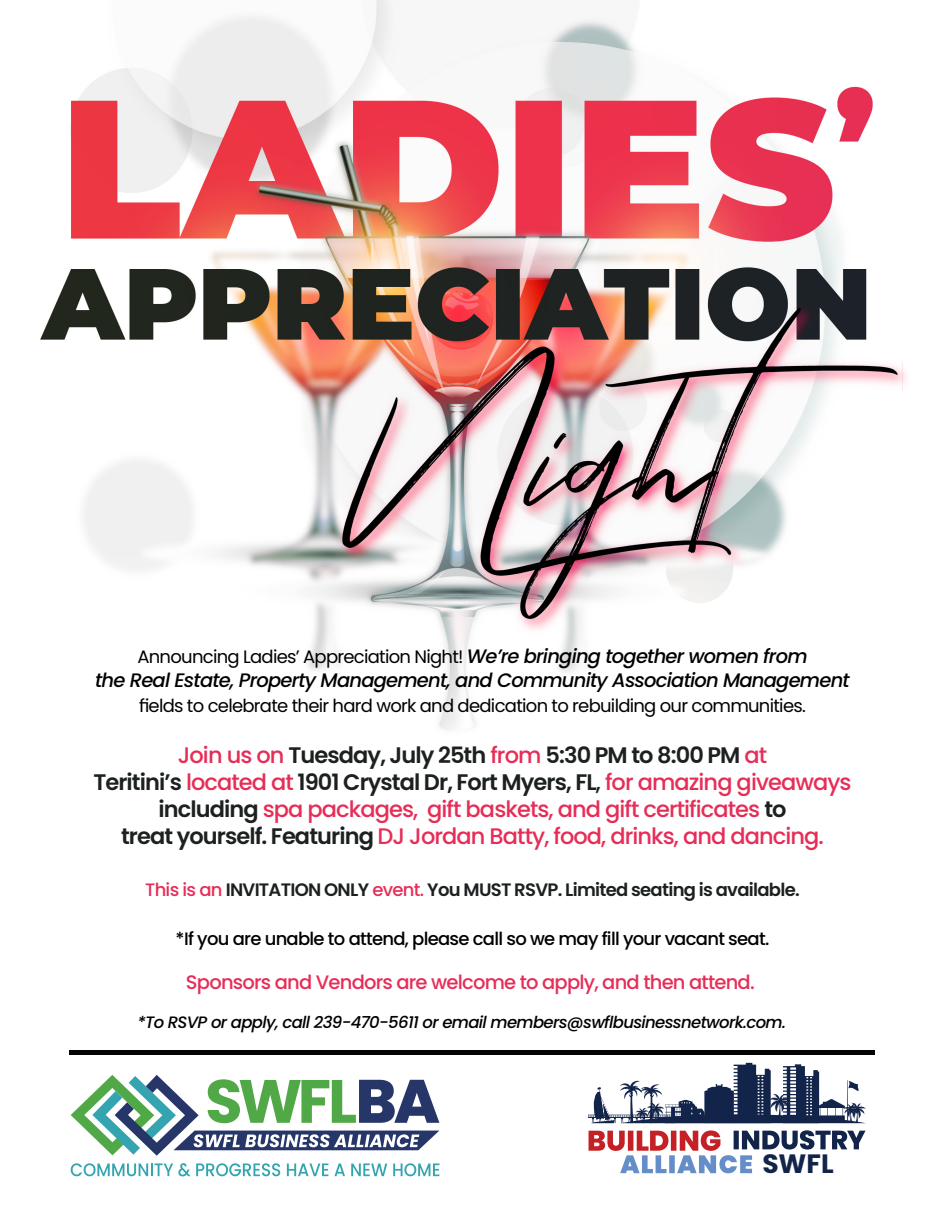
<style>
.page{position:relative;width:945px;height:1215px;background:#fff}
.page>*{position:absolute;margin:0;border:0;box-sizing:border-box;transform-origin:0 0}
.t1{font:700 26.55px "Poppins";color:#12244a}
.t2{font:500 22.5px "Poppins";letter-spacing:-.04em;color:#e62d58}
.t3{font:600 22.5px "Poppins";letter-spacing:-.04em;color:#1c2021}
.t4{font:italic 500 19.5px "Poppins";letter-spacing:-.04em;color:#000}
.t5{font:500 19.5px "Poppins";letter-spacing:-.04em;color:#e62d58}
.t6{font:18px "Poppins";letter-spacing:-.04em;color:#000}
.t7{font:600 18px "Poppins";letter-spacing:-.04em;color:#1c2021}
.t8{font:500 18px "Poppins";letter-spacing:-.04em;color:#000}
.t9{font:italic 500 16.5px "Poppins";letter-spacing:-.04em;color:#000}
.s1{font-weight:500;font-style:italic;font-size:19.5px}
.s2{font-weight:500;color:#e62d58}
.s3{font-weight:500}
.s4{font-weight:600;color:#1c2021}
</style>
<div class="page">
<img style="left:40px;top:0;width:867px;height:730px">
<svg style="left:71px;top:1163px;width:209px;height:13px"></svg>
<svg style="left:287px;top:1163px;width:41px;height:13px"></svg>
<svg style="left:334px;top:1163px;width:11px;height:13px"></svg>
<svg style="left:351px;top:1163px;width:36px;height:13px"></svg>
<svg style="left:393px;top:1163px;width:46px;height:13px"></svg>
<svg style="left:71px;top:1075px;width:368px;height:81px"></svg>
<div style="left:70px;top:1050px;width:805px;height:5px;background:#040503"></div>
<svg style="left:588px;top:1063px;width:278px;height:60px"></svg>
<svg style="left:589px;top:1130px;width:277px;height:43px"></svg>
<p class="t6" style="left:137px;top:646px;width:672px">Announcing Ladies’ Appreciation Night! <span class="s1">We’re bringing together women from</span></p>
<p class="t4" style="left:95px;top:669px;width:756px">the Real Estate, Property Management, and Community Association Management</p>
<p class="t6" style="left:139px;top:695px;width:668px">fields to celebrate their hard work and dedication to rebuilding our communities.</p>
<p class="t3" style="left:178px;top:742px;width:591px"><span class="s2">Join us on</span> Tuesday, July 25th <span class="s2">from</span> 5:30 PM to 8:00 PM <span class="s2">at</span></p>
<p class="t3" style="left:93px;top:769px;width:760px">Teritini’s <span class="s2">located at</span> 1901 Crystal Dr, Fort Myers, FL<span class="s3">,</span> <span class="s2">for amazing giveaways</span></p>
<p class="t2" style="left:158px;top:796px;width:630px"><span class="s4">including</span> spa packages, gift baskets, and gift certificates <span class="s4">to</span></p>
<p class="t2" style="left:121px;top:823px;width:704px"><span class="s4">treat yourself. Featuring</span> DJ Jordan Batty, food, drinks, and dancing.</p>
<p class="t7" style="left:145px;top:879px;width:656px"><span class="s2">This is an</span> INVITATION ONLY <span class="s2">event.</span> You MUST RSVP. Limited seating is available.</p>
<p class="t8" style="left:176px;top:928px;width:595px">*If you are unable to attend, please call so we may fill your vacant seat.</p>
<p class="t5" style="left:186px;top:971px;width:570px">Sponsors and Vendors are welcome to apply, and then attend.</p>
<p class="t9" style="left:137px;top:1013px;width:650px">*To RSVP or apply, call 239-470-5611 or email members@swflbusinessnetwork.com.</p>
<p class="t1" style="left:762px;top:1149px;width:73px">SWFL</p>
</div>
